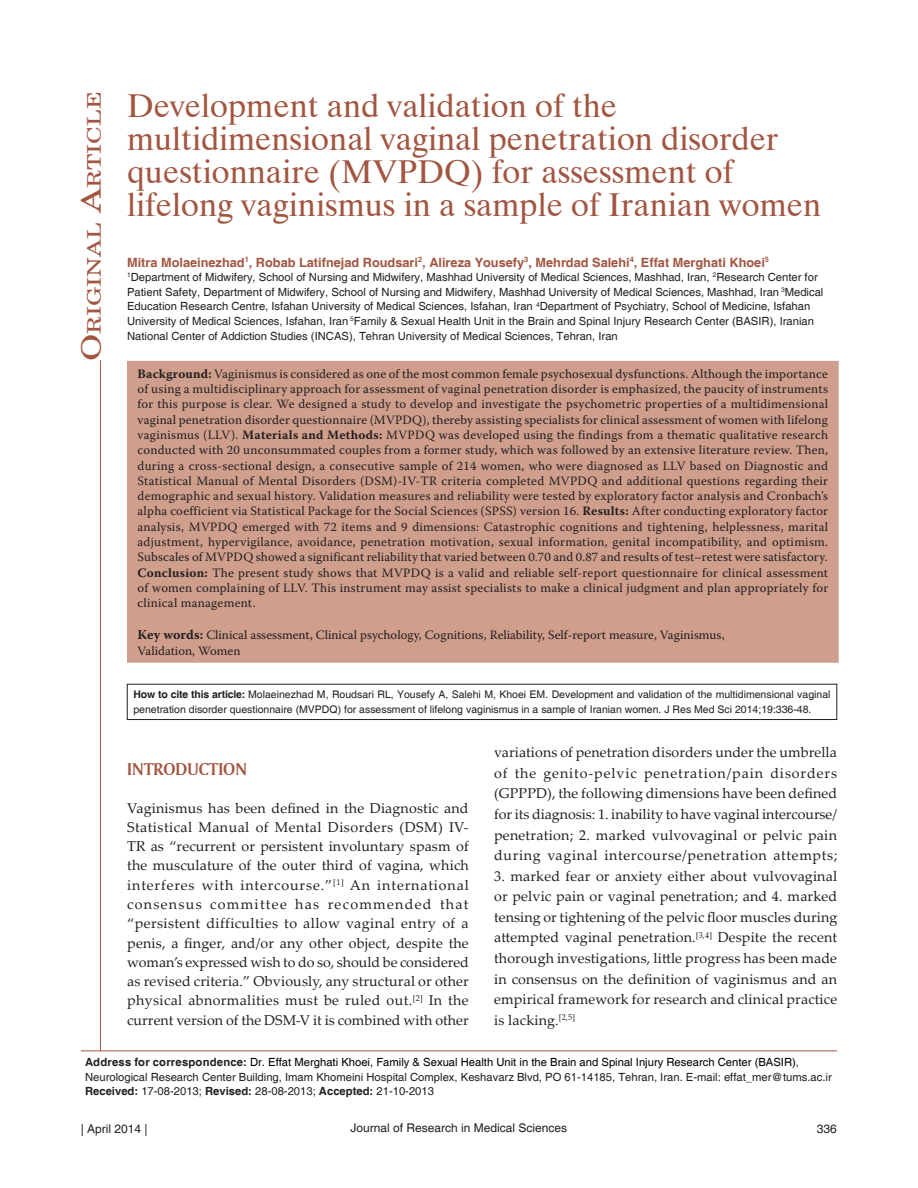
<style>
.page{position:relative;width:918px;height:1188px;background:#fff}
.page>*{position:absolute;margin:0;border:0;box-sizing:border-box;transform-origin:0 0}
.t1{font:33px/33px "Dutch 801 BT";color:#a25641}
.t2{font:18.9px "New Century Schlbk";color:#a25641;scale:1.3 1}
.t3{font:18px "Amerigo BT Bold A";color:#a25641}
.t4{font:14.25px/20.5px "Palatino Linotype";letter-spacing:.01em;color:#231f20;text-align:justify}
.t5{font:12.75px/15.3px "Warnock Pro";letter-spacing:.005em;color:#231f20;text-align:justify}
.t6{font:700 12.75px "Helvetica";color:#a25641}
.t7{font:12px "Helvetica";color:#231f20}
.t8{font:11.25px/14.7px "Helvetica";color:#231f20}
.t9{font:10.5px/15.3px "Helvetica";color:#231f20}
.s1{font-size:27px}
.s2{font-weight:700}
.s3{font-weight:700;font-size:13.5px}
.s4{color:#000}
</style>
<div class="page">
<div style="left:128px;top:362px;width:710px;height:300px;background:#cf9e8c"></div>
<div style="left:127px;top:361px;width:712px;height:302px;border:2px solid #cf9e8c"></div>
<hr style="left:81px;top:1051px;width:756px;height:1px;background:#a25641">
<hr style="left:100px;top:360px;width:1px;height:691px;background:#a25641">
<div style="left:127px;top:684px;width:710px;height:36px;border:1px solid #231f20"></div>
<h2 class="t2" style="left:83px;top:361px;width:209px;rotate:-90deg"><span class="s1">O</span>riginal <span class="s1">A</span>rticle</h2>
<h1 class="t1" style="left:127px;top:89px;width:696px">Development and validation of the multidimensional vaginal penetration disorder questionnaire (MVPDQ) for assessment of lifelong vaginismus in a sample of Iranian women</h1>
<p class="t6" style="left:127px;top:254px;width:643px">Mitra Molaeinezhad<sup>1</sup>, Robab Latifnejad Roudsari<sup>2</sup>, Alireza Yousefy<sup>3</sup>, Mehrdad Salehi<sup>4</sup>, Effat Merghati Khoei<sup>5</sup></p>
<p class="t8" style="left:127px;top:270px;width:698px"><sup>1</sup>Department of Midwifery, School of Nursing and Midwifery, Mashhad University of Medical Sciences, Mashhad, Iran, <sup>2</sup>Research Center for Patient Safety, Department of Midwifery, School of Nursing and Midwifery, Mashhad University of Medical Sciences, Mashhad, Iran <sup>3</sup>Medical Education Research Centre, Isfahan University of Medical Sciences, Isfahan, Iran <sup>4</sup>Department of Psychiatry, School of Medicine, Isfahan University of Medical Sciences, Isfahan, Iran <sup>5</sup>Family &amp; Sexual Health Unit in the Brain and Spinal Injury Research Center (BASIR), Iranian National Center of Addiction Studies (INCAS), Tehran University of Medical Sciences, Tehran, Iran</p>
<p class="t5" style="left:138px;top:366px;width:692px"><span class="s2">Background:</span> Vaginismus is considered as one of the most common female psychosexual dysfunctions. Although the importance of using a multidisciplinary approach for assessment of vaginal penetration disorder is emphasized, the paucity of instruments for this purpose is clear. We designed a study to develop and investigate the psychometric properties of a multidimensional vaginal penetration disorder questionnaire (MVPDQ), thereby assisting specialists for clinical assessment of women with lifelong vaginismus (LLV). <span class="s2">Materials and Methods:</span> MVPDQ was developed using the findings from a thematic qualitative research conducted with 20 unconsummated couples from a former study, which was followed by an extensive literature review. Then, during a cross-sectional design, a consecutive sample of 214 women, who were diagnosed as LLV based on Diagnostic and Statistical Manual of Mental Disorders (DSM)-IV-TR criteria completed MVPDQ and additional questions regarding their demographic and sexual history. Validation measures and reliability were tested by exploratory factor analysis and Cronbach’s alpha coefficient via Statistical Package for the Social Sciences (SPSS) version 16. <span class="s2">Results:</span> After conducting exploratory factor analysis, MVPDQ emerged with 72 items and 9 dimensions: Catastrophic cognitions and tightening, helplessness, marital adjustment, hypervigilance, avoidance, penetration motivation, sexual information, genital incompatibility, and optimism.<br>Subscales of MVPDQ showed a significant reliability that varied between 0.70 and 0.87 and results of test–retest were satisfactory.<br><span class="s2">Conclusion:</span> The present study shows that MVPDQ is a valid and reliable self-report questionnaire for clinical assessment of women complaining of LLV. This instrument may assist specialists to make a clinical judgment and plan appropriately for clinical management.</p>
<p class="t5" style="left:138px;top:626px;width:589px;line-height:16.5px"><span class="s3">Key words:</span> Clinical assessment, Clinical psychology, Cognitions, Reliability, Self-report measure, Vaginismus,<br>Validation, Women</p>
<p class="t9" style="left:133px;top:687px;width:699px"><span class="s2">How to cite this article:</span> Molaeinezhad M, Roudsari RL, Yousefy A, Salehi M, Khoei EM. Development and validation of the multidimensional vaginal penetration disorder questionnaire (MVPDQ) for assessment of lifelong vaginismus in a sample of Iranian women. J Res Med Sci 2014;19:336-48.</p>
<h3 class="t3" style="left:127px;top:758px;width:121px">INTRODUCTION</h3>
<p class="t4" style="left:127px;top:797px;width:343px;line-height:19.4px">Vaginismus has been defined in the Diagnostic and Statistical Manual of Mental Disorders (DSM) IV-TR as “recurrent or persistent involuntary spasm of the musculature of the outer third of vagina, which interferes with intercourse.”<sup>[1]</sup> An international consensus committee has recommended that “persistent difficulties to allow vaginal entry of a penis, a finger, and/or any other object, despite the woman’s expressed wish to do so, should be considered as revised criteria.” Obviously, any structural or other physical abnormalities must be ruled out.<sup>[2]</sup> In the current version of the DSM-V it is combined with other</p>
<p class="t4" style="left:494px;top:742px;width:345px">variations of penetration disorders under the umbrella of the genito-pelvic penetration/pain disorders (GPPPD), the following dimensions have been defined for its diagnosis: 1. inability to have vaginal intercourse/ penetration; 2. marked vulvovaginal or pelvic pain during vaginal intercourse/penetration attempts;</p>
<p class="t4" style="left:494px;top:865px;width:345px">3. marked fear or anxiety either about vulvovaginal or pelvic pain or vaginal penetration; and 4. marked tensing or tightening of the pelvic floor muscles during attempted vaginal penetration.<sup>[3,4]</sup> Despite the recent thorough investigations, little progress has been made in consensus on the definition of vaginismus and an empirical framework for research and clinical practice is lacking.<sup>[2,5]</sup></p>
<p class="t8" style="left:85px;top:1055px;width:748px"><span class="s2">Address for correspondence:</span> <span class="s4">Dr. Effat Merghati Khoei, Family &amp; Sexual Health Unit in the Brain and Spinal Injury Research Center (BASIR)</span>,<br>Neurological Research Center Building, Imam Khomeini Hospital Complex, Keshavarz Blvd, PO 61-14185, Tehran, Iran. E-mail: effat_mer@tums.ac.ir<br><span class="s2">Received:</span> 17-08-2013; <span class="s2">Revised:</span> 28-08-2013; <span class="s2">Accepted:</span> 21-10-2013</p>
<p class="t7" style="left:81px;top:1122px;width:68px">| April 2014 |</p>
<p class="t7" style="left:351px;top:1121px;width:218px">Journal of Research in Medical Sciences</p>
<p class="t7" style="left:817px;top:1122px;width:22px">336</p>
</div>
